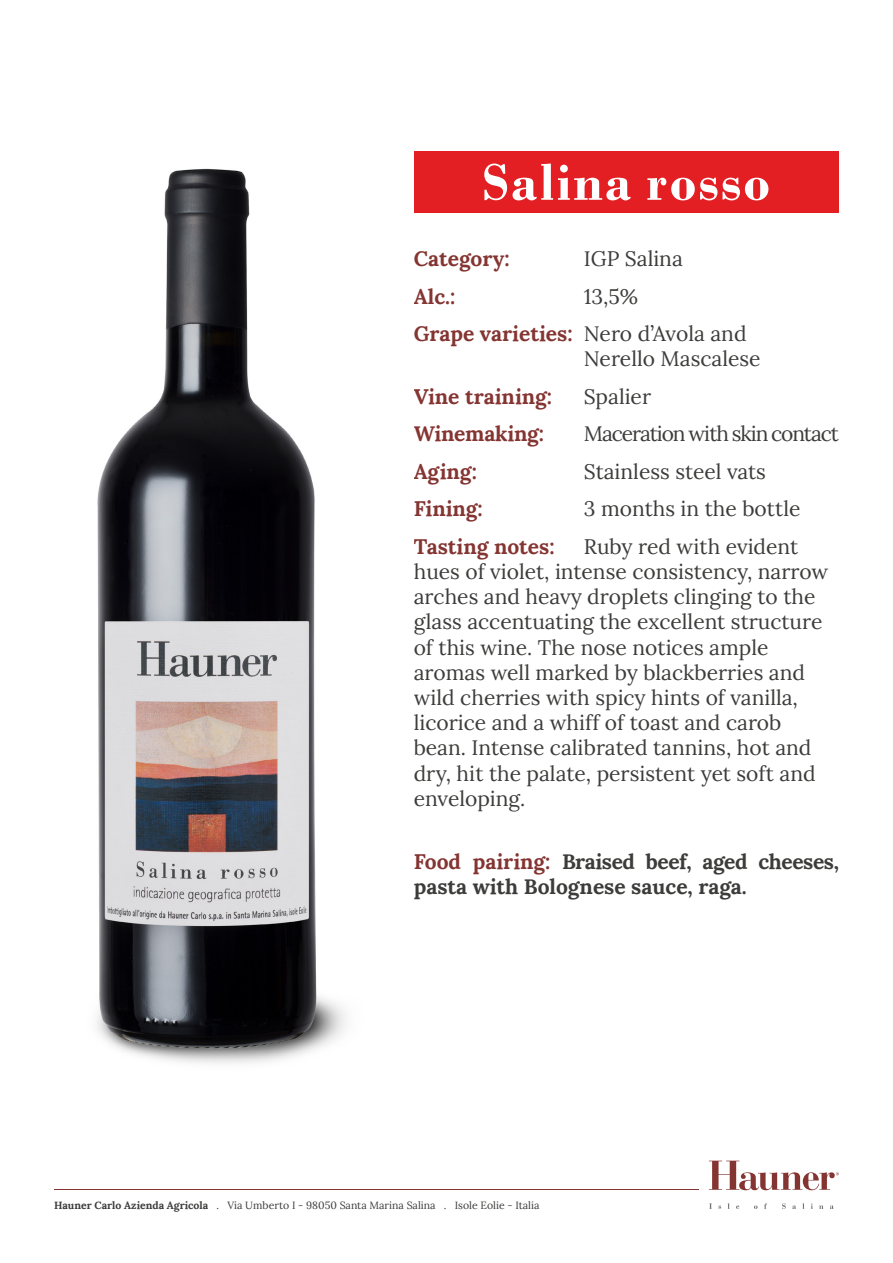
<style>
.page{position:relative;width:893px;height:1263px;background:#fff}
.page>*{position:absolute;margin:0;border:0;box-sizing:border-box;transform-origin:0 0}
.t1{font:21px/25.2px "Lora";color:#3c3c3b}
.t2{font:700 21px/25.2px "Lora";color:#3c3c3b}
.t3{font:700 21px "Lora";color:#843532}
.t4{font:21px "Lora";letter-spacing:-.05em;color:#3c3c3b}
.t5{font:10.5px "Lora";color:#3c3c3b}
.s1{font-weight:700;color:#843532}
.s2{color:#843532}
.s3{font-weight:700}
</style>
<div class="page">
<div style="left:414px;top:151px;width:425px;height:62px;background:#e31f24"></div>
<svg style="left:484px;top:164px;width:147px;height:36px"></svg>
<svg style="left:647px;top:178px;width:121px;height:22px"></svg>
<img style="left:97px;top:168px;width:249px;height:896px">
<svg style="left:709px;top:1161px;width:130px;height:29px"></svg>
<hr style="left:54px;top:1189px;width:644px;height:1px;background:#843532">
<svg style="left:709px;top:1203px;width:3px;height:6px"></svg>
<svg style="left:754px;top:1205px;width:3px;height:4px"></svg>
<svg style="left:764px;top:1203px;width:3px;height:6px"></svg>
<svg style="left:782px;top:1203px;width:4px;height:6px"></svg>
<svg style="left:792px;top:1205px;width:4px;height:4px"></svg>
<svg style="left:802px;top:1203px;width:2px;height:6px"></svg>
<svg style="left:811px;top:1203px;width:2px;height:6px"></svg>
<svg style="left:819px;top:1205px;width:4px;height:4px"></svg>
<svg style="left:830px;top:1205px;width:4px;height:4px"></svg>
<p class="t3" style="left:414px;top:241px;width:97px">Category:</p>
<p class="t1" style="left:584px;top:245px;width:101px">IGP Salina</p>
<p class="t3" style="left:414px;top:278px;width:43px">Alc.:</p>
<p class="t1" style="left:414px;top:276px;width:334px;line-height:37.5px;text-indent:170px">13,5%<br><span class="s1">Grape varieties:</span> Nero d’Avola and</p>
<p class="t1" style="left:584px;top:345px;width:178px">Nerello Mascalese</p>
<p class="t3" style="left:414px;top:378px;width:140px">Vine training:</p>
<p class="t1" style="left:584px;top:382px;width:69px">Spalier</p>
<p class="t3" style="left:414px;top:416px;width:132px">Winemaking:</p>
<p class="t4" style="left:584px;top:418px;width:257px">Maceration with skin contact</p>
<p class="t3" style="left:414px;top:453px;width:65px">Aging:</p>
<p class="t1" style="left:584px;top:457px;width:184px">Stainless steel vats</p>
<p class="t3" style="left:414px;top:491px;width:71px">Fining:</p>
<p class="t1" style="left:584px;top:495px;width:218px">3 months in the bottle</p>
<p class="t3" style="left:414px;top:528px;width:142px">Tasting notes:</p>
<p class="t1" style="left:414px;top:532px;width:416px;text-indent:170px">Ruby red with evident hues of violet, intense consistency, narrow arches and heavy droplets clinging to the glass accentuating the excellent structure of this wine. The nose notices ample aromas well marked by blackberries and wild cherries with spicy hints of vanilla, licorice and a whiff of toast and carob bean. Intense calibrated tannins, hot and dry, hit the palate, persistent yet soft and enveloping.</p>
<p class="t2" style="left:414px;top:846px;width:427px"><span class="s2">Food pairing:</span> Braised beef, aged cheeses, pasta with Bolognese sauce, raga.</p>
<p class="t5" style="left:54px;top:1197px;width:487px"><span class="s3">Hauner Carlo Azienda Agricola</span> . Via Umberto I - 98050 Santa Marina Salina . Isole Eolie - Italia</p>
</div>
